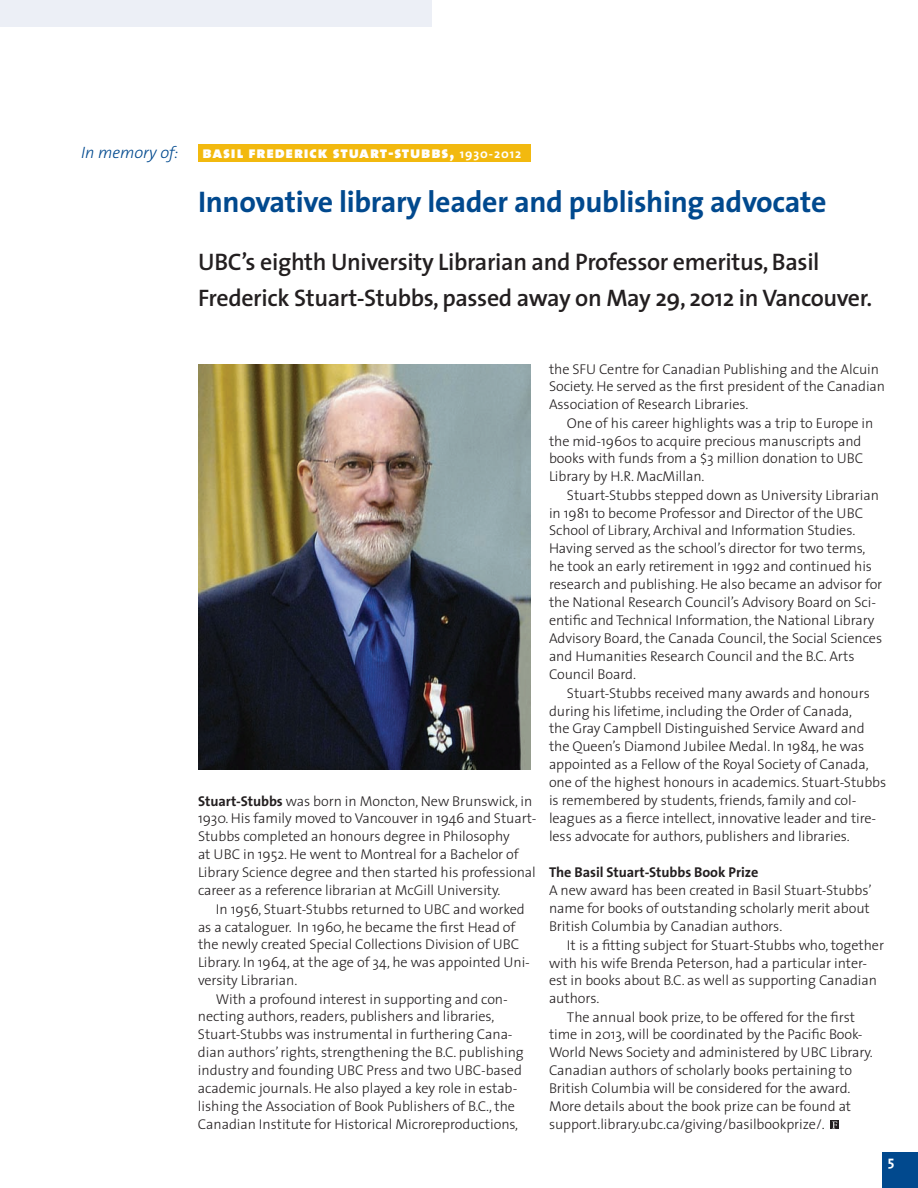
<style>
.page{position:relative;width:918px;height:1188px;background:#fff}
.page>*{position:absolute;margin:0;border:0;box-sizing:border-box;transform-origin:0 0}
.a_-_head_-_L1{font:700 30px "The Sans";letter-spacing:-.01em;color:#01498e}
.a_-_text_-_intro{font:600 24px/36px "The Sans";letter-spacing:-.015em;color:#231f20}
.a_-_head_-_sections{font:16.5px "The Sans Black Caps";letter-spacing:.05em;color:#fff}
.z_-_Head_-_memory_of{font:italic 300 16.5px "The Sans";color:#01498e}
.a_-_text_-_regular{font:300 14.25px/18px "The Sans";letter-spacing:-.005em;color:#231f20}
.a_-_Head_-_Sub1{font:300 14.25px/18px "The Sans";letter-spacing:-.005em;color:#231f20}
.a_-_Head_-_Sub1-2{font:700 14.25px "The Sans";letter-spacing:-.005em;color:#231f20}
.z_-_pholio{font:700 14.25px "The Sans";color:#fff}
.s1{font-family:"The Sans";font-weight:700;font-size:12.75px}
.s2{font-weight:700}
</style>
<div class="page">
<div style="left:198px;top:144px;width:333px;height:18px;background:#f2b90f"></div>
<svg style="left:830px;top:1120px;width:9px;height:9px"></svg>
<svg style="left:832px;top:1122px;width:5px;height:6px"></svg>
<div style="left:0;top:0;width:432px;height:27px;background:#eceff6"></div>
<div style="left:882px;top:1152px;width:36px;height:36px;background:#01498e"></div>
<img style="left:198px;top:365px;width:333px;height:404px">
<p class="z_-_Head_-_memory_of" style="left:81px;top:141px;width:99px">In memory of:</p>
<p class="a_-_head_-_sections" style="left:202px;top:141px;width:320px">basil frederick stuart-stubbs, <span class="s1">1930-2012</span></p>
<p class="a_-_head_-_L1" style="left:198px;top:182px;width:630px">Innovative library leader and publishing advocate</p>
<p class="a_-_text_-_intro" style="left:198px;top:244px;width:676px">UBC’s eighth University Librarian and Professor emeritus, Basil<br>Frederick Stuart-Stubbs, passed away on May 29, 2012 in Vancouver.</p>
<p class="a_-_Head_-_Sub1" style="left:198px;top:792px;width:340px"><span class="s2">Stuart-Stubbs</span> was born in Moncton, New Brunswick, in 1930. His family moved to Vancouver in 1946 and Stuart-Stubbs completed an honours degree in Philosophy<br>at UBC in 1952. He went to Montreal for a Bachelor of Library Science degree and then started his professional career as a reference librarian at McGill University.</p>
<p class="a_-_text_-_regular" style="left:198px;top:900px;width:333px;text-indent:18px">In 1956, Stuart-Stubbs returned to UBC and worked as a cataloguer. In 1960, he became the first Head of the newly created Special Collections Division of UBC Library. In 1964, at the age of 34, he was appointed Uni&shy;versity Librarian.</p>
<p class="a_-_text_-_regular" style="left:198px;top:990px;width:327px;text-indent:18px">With a profound interest in supporting and con&shy;necting authors, readers, publishers and libraries, Stuart-Stubbs was instrumental in furthering Cana&shy;dian authors’ rights, strengthening the B.C. publishing industry and founding UBC Press and two UBC-based academic journals. He also played a key role in estab&shy;lishing the Association of Book Publishers of B.C., the Canadian Institute for Historical Microreproductions,</p>
<p class="a_-_text_-_regular" style="left:549px;top:360px;width:338px">the SFU Centre for Canadian Publishing and the Alcuin<br>Society. He served as the first president of the Canadian<br>Association of Research Libraries.</p>
<p class="a_-_text_-_regular" style="left:549px;top:414px;width:326px;text-indent:18px">One of his career highlights was a trip to Europe in the mid-1960s to acquire precious manuscripts and books with funds from a $3 million donation to UBC Library by H.R. MacMillan.</p>
<p class="a_-_text_-_regular" style="left:549px;top:486px;width:335px;text-indent:18px">Stuart-Stubbs stepped down as University Librarian in 1981 to become Professor and Director of the UBC School of Library, Archival and Information Studies.<br>Having served as the school’s director for two terms, he took an early retirement in 1992 and continued his research and publishing. He also became an advisor for the National Research Council’s Advisory Board on Sci&shy;entific and Technical Information, the National Library Advisory Board, the Canada Council, the Social Sciences and Humanities Research Council and the B.C. Arts Council Board.</p>
<p class="a_-_text_-_regular" style="left:549px;top:684px;width:339px;text-indent:18px">Stuart-Stubbs received many awards and honours during his lifetime, including the Order of Canada,<br>the Gray Campbell Distinguished Service Award and the Queen’s Diamond Jubilee Medal. In 1984, he was appointed as a Fellow of the Royal Society of Canada, one of the highest honours in academics. Stuart-Stubbs is remembered by students, friends, family and col&shy;leagues as a fierce intellect, innovative leader and tire&shy;less advocate for authors, publishers and libraries.</p>
<p class="a_-_Head_-_Sub1-2" style="left:549px;top:864px;width:211px">The Basil Stuart-Stubbs Book Prize</p>
<p class="a_-_text_-_regular" style="left:549px;top:882px;width:324px">A new award has been created in Basil Stuart-Stubbs’ name for books of outstanding scholarly merit about<br>British Columbia by Canadian authors.</p>
<p class="a_-_text_-_regular" style="left:549px;top:936px;width:337px;text-indent:18px">It is a fitting subject for Stuart-Stubbs who, together with his wife Brenda Peterson, had a particular inter&shy;est in books about B.C. as well as supporting Canadian authors.</p>
<p class="a_-_text_-_regular" style="left:549px;top:1008px;width:325px;text-indent:18px">The annual book prize, to be offered for the first time in 2013, will be coordinated by the Pacific Book-World News Society and administered by UBC Library.<br>Canadian authors of scholarly books pertaining to British Columbia will be considered for the award.<br>More details about the book prize can be found at support.library.ubc.ca/giving/basilbookprize/.</p>
<p class="z_-_pholio" style="left:888px;top:1152px;width:8px">5</p>
</div>
